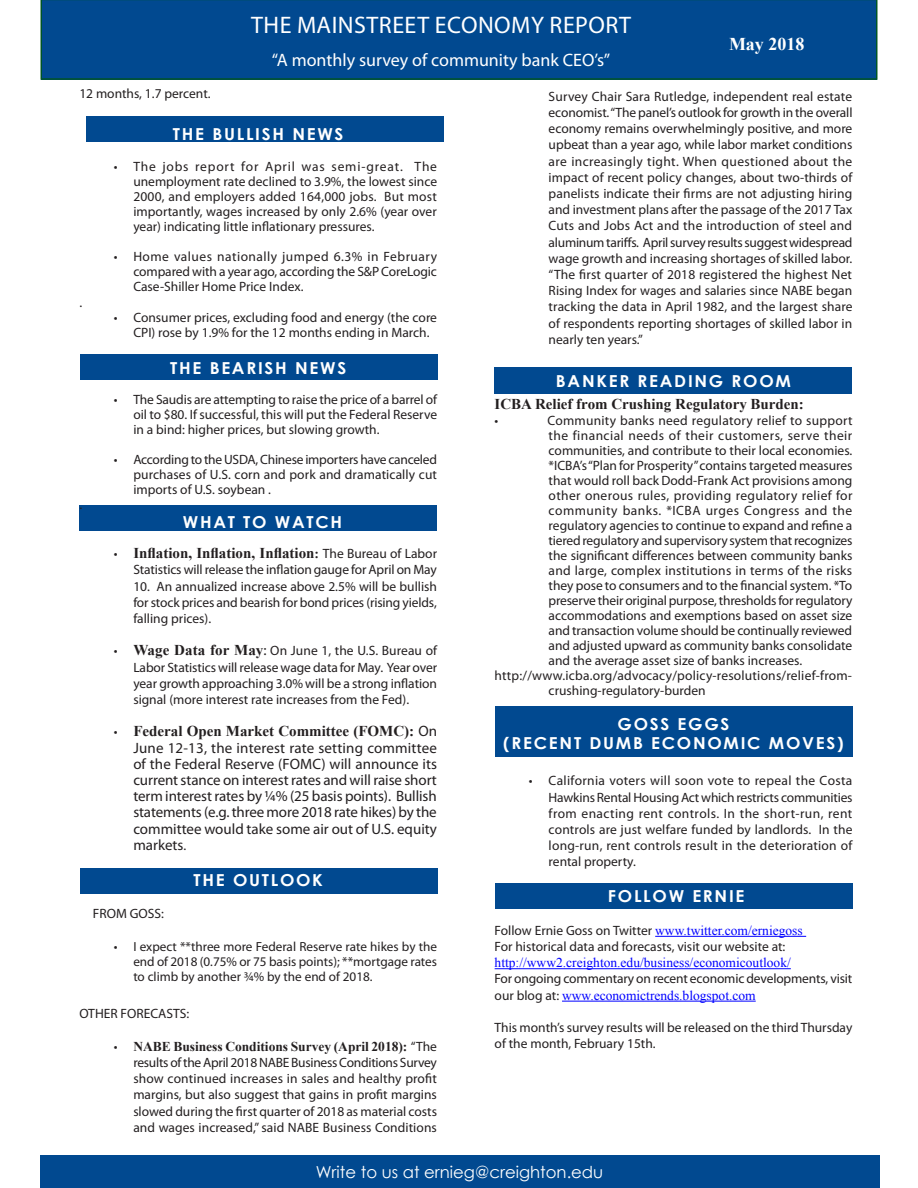
<style>
.page{position:relative;width:918px;height:1188px;background:#fff}
.page>*{position:absolute;margin:0;border:0;box-sizing:border-box;transform-origin:0 0}
.t1{font:24px "Myriad Pro";letter-spacing:.02em;color:#fff}
.t2{font:24px "Impact";letter-spacing:.1em;color:#fff}
.t3{font:18px "Myriad Pro";color:#fff}
.t4{font:700 18px "Times New Roman";color:#fff}
.t5{font:16.5px "Century Gothic";color:#fff}
.karan{font:700 16.5px "Century Gothic";letter-spacing:.1em;color:#fff;scale:1.04 1}
.Paragraph_Style_1{font:700 16.5px "Century Gothic";letter-spacing:.1em;color:#fff;scale:1.04 1}
.Paragraph_Style_2{font:700 16.5px "Century Gothic";letter-spacing:.1em;color:#fff;scale:1.04 1}
.karan-2{font:15px/16.2px "Myriad Pro";color:#231f20;text-align:justify}
.karan-3{font:700 15px "Times New Roman";color:#231f20}
.karan-4{font:13.5px/16.2px "Myriad Pro";color:#231f20;text-align:justify}
.karan-5{font:13.5px "Times New Roman";color:#00f}
.Paragraph_Style_1-2{font:13.5px "Myriad Pro";color:#231f20}
.karan-6{font:13.2px/15px "Myriad Pro";color:#231f20;text-align:justify}
.s1{font-family:"Myriad Pro";font-weight:400;font-size:13.5px}
.s2{font-size:13.5px}
.s3{font-family:"Times New Roman";font-weight:700;font-size:15px}
.s4{font-size:15px}
.s5{font-family:"Times New Roman";font-weight:700}
.s6{font-family:"Myriad Pro";color:#231f20}
.s7{font-family:"Times New Roman";color:#00f}
</style>
<div class="page">
<div style="left:40px;top:0;width:838px;height:80px;background:#014990"></div>
<div style="left:244px;top:13px;width:394px;height:34px;background:#014990"></div>
<div style="left:495px;top:706px;width:357px;height:51px;background:#014990"></div>
<div style="left:80px;top:354px;width:358px;height:26px;background:#014990"></div>
<div style="left:86px;top:116px;width:358px;height:26px;background:#014990"></div>
<div style="left:80px;top:868px;width:358px;height:26px;background:#014990"></div>
<div style="left:79px;top:505px;width:358px;height:26px;background:#014990"></div>
<div style="left:40px;top:1155px;width:838px;height:33px;background:#014990"></div>
<hr style="left:655px;top:936px;width:151px;height:1px;background:#00f">
<hr style="left:495px;top:968px;width:296px;height:1px;background:#00f">
<hr style="left:562px;top:1001px;width:194px;height:1px;background:#00f">
<div style="left:495px;top:883px;width:357px;height:26px;background:#014990"></div>
<div style="left:495px;top:367px;width:357px;height:27px;background:#014990"></div>
<h1 class="t1" style="left:251px;top:10px;width:381px">THE MAINSTREET ECONOMY REPORT</h1>
<h1 class="t2" style="left:252px;top:11px;width:380px">THE MAINSTEET ECONOMY REPORT</h1>
<h2 class="t3" style="left:272px;top:49px;width:340px">“A monthly survey of community bank CEO’s”</h2>
<h2 class="t4" style="left:729px;top:32px;width:77px">May 2018</h2>
<p class="Paragraph_Style_1-2" style="left:79px;top:85px;width:133px">12 months, 1.7 percent.</p>
<p class="Paragraph_Style_1" style="left:173px;top:121px;width:166px">THE BULLISH NEWS</p>
<p class="karan-4" style="left:133px;top:159px;width:305px;line-height:15px;text-indent:-20px">• The jobs report for April was semi-great. The unemployment rate declined to 3.9%, the lowest since 2000, and employers added 164,000 jobs. But most importantly, wages increased by only 2.6% (year over year) indicating little inflationary pressures.</p>
<p class="karan-4" style="left:133px;top:249px;width:305px;line-height:15px;text-indent:-20px">• Home values nationally jumped 6.3% in February compared with a year ago, according the S&amp;P CoreLogic Case-Shiller Home Price Index.</p>
<p class="karan-4" style="left:79px;top:294px;width:4px">.</p>
<p class="karan-4" style="left:133px;top:310px;width:305px;line-height:15px;text-indent:-20px">• Consumer prices, excluding food and energy (the core<br>CPI) rose by 1.9% for the 12 months ending in March.</p>
<p class="Paragraph_Style_1" style="left:170px;top:355px;width:171px">THE BEARISH NEWS</p>
<p class="karan-4" style="left:133px;top:391px;width:305px;line-height:15px;text-indent:-20px">• The Saudis are attempting to raise the price of a barrel of oil to $80. If successful, this will put the Federal Reserve in a bind: higher prices, but slowing growth.</p>
<p class="karan-4" style="left:133px;top:451px;width:305px;line-height:15px;text-indent:-20px">• AccordingtotheUSDA,Chinese importershave canceled purchases of U.S. corn and pork and dramatically cut imports of U.S. soybean .</p>
<p class="karan-4" style="left:79px;top:496px;width:4px">.</p>
<p class="karan" style="left:183px;top:510px;width:155px">WHAT TO WATCH</p>
<p class="karan-3" style="left:114px;top:543px;width:325px"><span class="s1">•</span> Inflation, Inflation, Inflation<span class="s2">:</span> <span class="s1">The Bureau of Labor</span></p>
<p class="karan-4" style="left:133px;top:562px;width:305px">Statistics will release the inflation gauge for April on May</p>
<p class="karan-4" style="left:133px;top:578px;width:305px">10. An annualized increase above 2.5% will be bullish for stock prices and bearish for bond prices (rising yields, falling prices).</p>
<p class="karan-4" style="left:133px;top:643px;width:305px;text-indent:-20px">• <span class="s3">Wage Data for May</span><span class="s4">:</span> On June 1, the U.S. Bureau of Labor Statistics will release wage data for May. Year over year growth approaching 3.0% will be a strong inflation signal (more interest rate increases from the Fed).</p>
<p class="karan-2" style="left:133px;top:723px;width:305px;text-indent:-20px"><span class="s2">•</span> <span class="s5">Federal Open Market Committee (FOMC):</span> On June 12-13, the interest rate setting committee of the Federal Reserve (FOMC) will announce its current stance on interest rates and will raise short term interest rates by ¼% (25 basis points). Bullish statements (e.g. three more 2018 rate hikes) by the committee would take some air out of U.S. equity markets<span class="s2">.</span></p>
<p class="karan" style="left:194px;top:867px;width:126px">THE OUTLOOK</p>
<p class="karan-4" style="left:93px;top:905px;width:73px">FROM GOSS:</p>
<p class="karan-6" style="left:133px;top:938px;width:305px;text-indent:-20px"><span class="s2">•</span> I expect **three more Federal Reserve rate hikes by the end of 2018 (0.75% or 75 basis points); **mortgage rates to climb by another ¾% by the end of 2018.</p>
<p class="karan-4" style="left:79px;top:1006px;width:111px">OTHER FORECASTS:</p>
<p class="karan-4" style="left:133px;top:1038px;width:305px;text-indent:-20px">• <span class="s5">NABE Business Conditions Survey (April 2018):</span> “The results of the April 2018 NABE Business Conditions Survey show continued increases in sales and healthy profit margins, but also suggest that gains in profit margins slowed during the first quarter of 2018 as material costs and wages increased,” said NABE Business Conditions</p>
<p class="karan-4" style="left:549px;top:88px;width:305px">Survey Chair Sara Rutledge, independent real estate economist. “The panel’s outlook for growth in the overall economy remains overwhelmingly positive, and more upbeat than a year ago, while labor market conditions are increasingly tight. When questioned about the impact of recent policy changes, about two-thirds of panelists indicate their firms are not adjusting hiring and investment plans after the passage of the 2017 Tax Cuts and Jobs Act and the introduction of steel and aluminum tariffs. April survey results suggest widespread wage growth and increasing shortages of skilled labor. “The first quarter of 2018 registered the highest Net Rising Index for wages and salaries since NABE began tracking the data in April 1982, and the largest share of respondents reporting shortages of skilled labor in nearly ten years.”</p>
<p class="karan" style="left:618px;top:360px;width:109px">GOSS EGGS</p>
<p class="karan-3" style="left:495px;top:393px;width:311px">ICBA Relief from Crushing Regulatory Burden:</p>
<p class="karan-4" style="left:495px;top:412px;width:5px">•</p>
<p class="karan-4" style="left:547px;top:413px;width:307px;line-height:15px">Community banks need regulatory relief to support the financial needs of their customers, serve their communities, and contribute to their local economies. *ICBA’s “Plan for Prosperity” contains targeted measures that would roll back Dodd-Frank Act provisions among other onerous rules, providing regulatory relief for community banks. *ICBA urges Congress and the regulatory agencies to continue to expand and refine a tiered regulatory and supervisory system that recognizes the significant differences between community banks and large, complex institutions in terms of the risks they pose to consumers and to the financial system. *To preserve their original purpose, thresholds for regulatory accommodations and exemptions based on asset size and transaction volume should be continually reviewed and adjusted upward as community banks consolidate and the average asset size of banks increases.</p>
<p class="karan-4" style="left:549px;top:668px;width:305px;line-height:15px;text-indent:-54px">http://www.icba.org/advocacy/policy-resolutions/relief-from&shy;crushing-regulatory-burden</p>
<p class="karan" style="left:618px;top:711px;width:109px">GOSS EGGS</p>
<p class="karan" style="left:503px;top:731px;width:329px">(RECENT DUMB ECONOMIC MOVES)</p>
<p class="karan-4" style="left:549px;top:773px;width:305px;text-indent:-20px">• California voters will soon vote to repeal the Costa Hawkins Rental Housing Act which restricts communities from enacting rent controls. In the short-run, rent controls are just welfare funded by landlords. In the long-run, rent controls result in the deterioration of rental property.</p>
<p class="Paragraph_Style_1" style="left:608px;top:884px;width:133px">FOLLOW ERNIE</p>
<p class="karan-5" style="left:495px;top:921px;width:310px"><span class="s6">Follow Ernie Goss on Twitter</span> www.twitter.com/erniegoss</p>
<p class="karan-4" style="left:495px;top:938px;width:292px">For historical data and forecasts, visit our website at:</p>
<p class="karan-5" style="left:495px;top:954px;width:298px">http://www2.creighton.edu/business/economicoutlook/</p>
<p class="karan-4" style="left:495px;top:971px;width:359px">For ongoing commentary on recent economic developments, visit our blog at: <span class="s7">www.economictrends.blogspot.com</span></p>
<p class="karan-4" style="left:495px;top:1019px;width:359px">This month’s survey results will be released on the third Thursday of the month, February 15th.</p>
<p class="Paragraph_Style_2" style="left:556px;top:369px;width:227px">BANKER READING ROOM</p>
<p class="t5" style="left:227px;top:1160px;width:467px">Visit our website at http://economicoutl ok.creighton.edu</p>
<p class="t5" style="left:316px;top:1161px;width:289px">Write to us at ernieg@creighton.edu</p>
</div>
